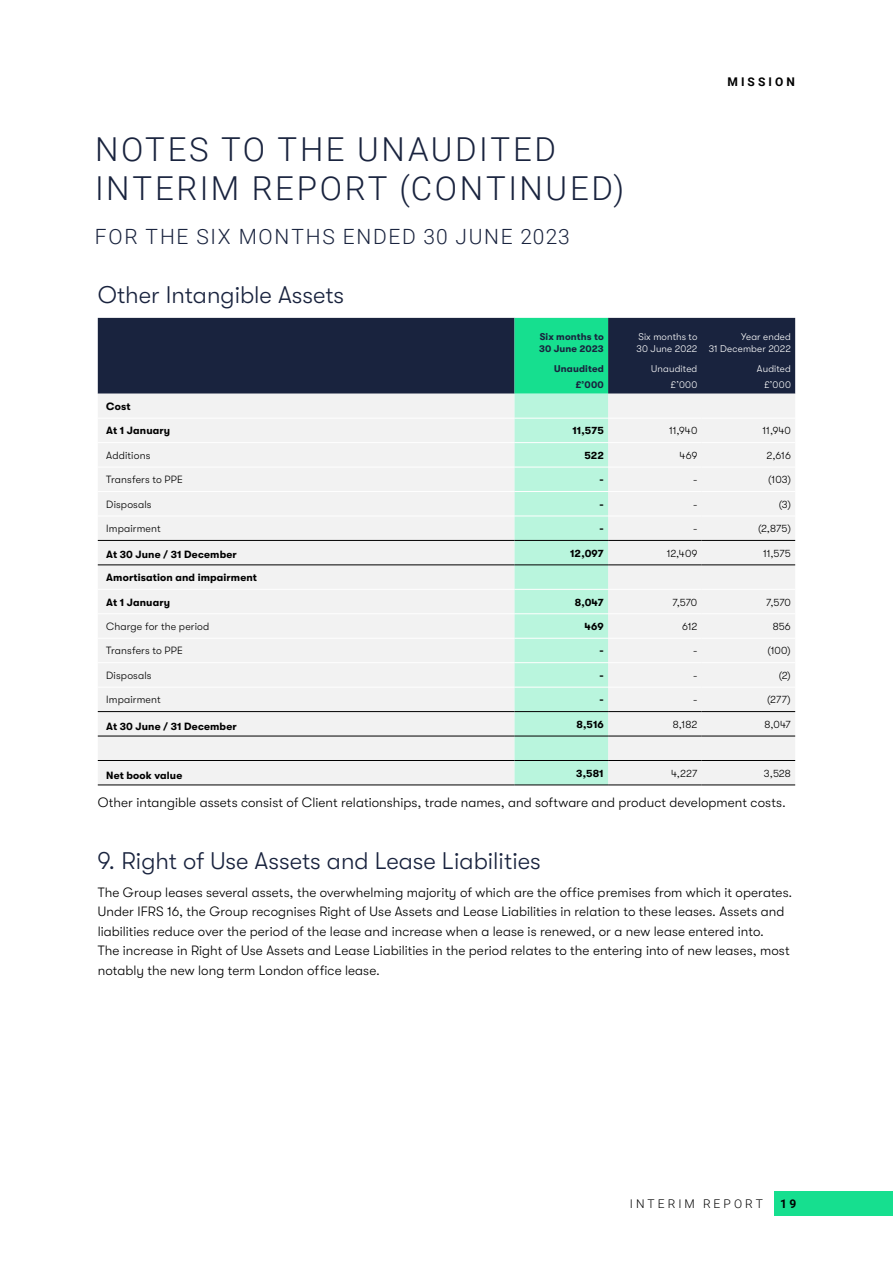
<style>
.page{position:relative;width:893px;height:1263px;background:#fff}
.page>*{position:absolute;margin:0;border:0;box-sizing:border-box;transform-origin:0 0}
.t1{font:300 33px/39.6px "Roboto";letter-spacing:.08em;color:#19233e}
.t2{font:300 24px "GT Walsheim";color:#19233e}
.t3{font:300 21px "Roboto";letter-spacing:.08em;color:#19233e}
.t4{font:300 13.5px/19.5px "GT Walsheim";letter-spacing:.005em;color:#000}
.t5{font:300 12px "Roboto";letter-spacing:.255em;color:#000}
.t6{font:700 12px "Roboto";letter-spacing:.255em;color:#000}
.t7{font:300 10.5px "GT Walsheim";letter-spacing:.01em;color:#000}
.t8{font:700 10.5px "GT Walsheim";letter-spacing:.01em;color:#000}
.t9{font:300 9.75px/12px "GT Walsheim";letter-spacing:.015em;color:#fff}
.t10{font:700 9.75px/12px "GT Walsheim";letter-spacing:.015em;color:#19233e}
</style>
<div class="page">
<div style="left:774px;top:1191px;width:119px;height:24px;background:#16df8f"></div>
<div style="left:98px;top:318px;width:697px;height:76px;background:#19233e"></div>
<div style="left:98px;top:394px;width:697px;height:391px;background:#f2f2f2"></div>
<svg style="left:514px;top:318px;width:94px;height:467px;background:#9ef0cf"></svg>
<hr style="left:98px;top:418px;width:416px;height:1px;background:#fff">
<hr style="left:514px;top:418px;width:94px;height:1px;background:#fff">
<hr style="left:608px;top:418px;width:94px;height:1px;background:#fff">
<hr style="left:702px;top:418px;width:93px;height:1px;background:#fff">
<hr style="left:98px;top:442px;width:416px;height:1px;background:#fff">
<hr style="left:514px;top:442px;width:94px;height:1px;background:#fff">
<hr style="left:608px;top:442px;width:94px;height:1px;background:#fff">
<hr style="left:702px;top:442px;width:93px;height:1px;background:#fff">
<hr style="left:98px;top:589px;width:416px;height:1px;background:#fff">
<hr style="left:514px;top:589px;width:94px;height:1px;background:#fff">
<hr style="left:608px;top:589px;width:94px;height:1px;background:#fff">
<hr style="left:702px;top:589px;width:93px;height:1px;background:#fff">
<hr style="left:98px;top:613px;width:416px;height:1px;background:#fff">
<hr style="left:514px;top:613px;width:94px;height:1px;background:#fff">
<hr style="left:608px;top:613px;width:94px;height:1px;background:#fff">
<hr style="left:702px;top:613px;width:93px;height:1px;background:#fff">
<hr style="left:98px;top:540px;width:416px;height:1px;background:#000">
<hr style="left:514px;top:540px;width:94px;height:1px;background:#000">
<hr style="left:608px;top:540px;width:94px;height:1px;background:#000">
<hr style="left:702px;top:540px;width:93px;height:1px;background:#000">
<hr style="left:98px;top:565px;width:416px;height:1px;background:#000">
<hr style="left:514px;top:565px;width:94px;height:1px;background:#000">
<hr style="left:608px;top:565px;width:94px;height:1px;background:#000">
<hr style="left:702px;top:565px;width:93px;height:1px;background:#000">
<hr style="left:98px;top:467px;width:416px;height:1px;background:#fff">
<hr style="left:514px;top:467px;width:94px;height:1px;background:#fff">
<hr style="left:608px;top:467px;width:94px;height:1px;background:#fff">
<hr style="left:702px;top:467px;width:93px;height:1px;background:#fff">
<hr style="left:98px;top:491px;width:416px;height:1px;background:#fff">
<hr style="left:514px;top:491px;width:94px;height:1px;background:#fff">
<hr style="left:608px;top:491px;width:94px;height:1px;background:#fff">
<hr style="left:702px;top:491px;width:93px;height:1px;background:#fff">
<hr style="left:98px;top:638px;width:416px;height:1px;background:#fff">
<hr style="left:514px;top:638px;width:94px;height:1px;background:#fff">
<hr style="left:608px;top:638px;width:94px;height:1px;background:#fff">
<hr style="left:702px;top:638px;width:93px;height:1px;background:#fff">
<hr style="left:98px;top:662px;width:416px;height:1px;background:#fff">
<hr style="left:514px;top:662px;width:94px;height:1px;background:#fff">
<hr style="left:608px;top:662px;width:94px;height:1px;background:#fff">
<hr style="left:702px;top:662px;width:93px;height:1px;background:#fff">
<hr style="left:98px;top:711px;width:416px;height:1px;background:#000">
<hr style="left:514px;top:711px;width:94px;height:1px;background:#000">
<hr style="left:608px;top:711px;width:94px;height:1px;background:#000">
<hr style="left:702px;top:711px;width:93px;height:1px;background:#000">
<hr style="left:98px;top:736px;width:416px;height:1px;background:#000">
<hr style="left:514px;top:736px;width:94px;height:1px;background:#000">
<hr style="left:608px;top:736px;width:94px;height:1px;background:#000">
<hr style="left:702px;top:736px;width:93px;height:1px;background:#000">
<hr style="left:98px;top:760px;width:416px;height:1px;background:#000">
<hr style="left:514px;top:760px;width:94px;height:1px;background:#000">
<hr style="left:608px;top:760px;width:94px;height:1px;background:#000">
<hr style="left:702px;top:760px;width:93px;height:1px;background:#000">
<hr style="left:98px;top:785px;width:416px;height:1px;background:#000">
<hr style="left:514px;top:785px;width:94px;height:1px;background:#000">
<hr style="left:608px;top:785px;width:94px;height:1px;background:#000">
<hr style="left:702px;top:785px;width:93px;height:1px;background:#000">
<hr style="left:98px;top:516px;width:416px;height:1px;background:#fff">
<hr style="left:514px;top:516px;width:94px;height:1px;background:#fff">
<hr style="left:608px;top:516px;width:94px;height:1px;background:#fff">
<hr style="left:702px;top:516px;width:93px;height:1px;background:#fff">
<hr style="left:98px;top:687px;width:416px;height:1px;background:#fff">
<hr style="left:514px;top:687px;width:94px;height:1px;background:#fff">
<hr style="left:608px;top:687px;width:94px;height:1px;background:#fff">
<hr style="left:702px;top:687px;width:93px;height:1px;background:#fff">
<h1 class="t1" style="left:95px;top:128px;width:531px">NOTES TO THE UNAUDITED<br>INTERIM REPORT (CONTINUED)</h1>
<h3 class="t3" style="left:95px;top:222px;width:476px">FOR THE SIX MONTHS ENDED 30 JUNE 2023</h3>
<h2 class="t2" style="left:98px;top:281px;width:248px">Other Intangible Assets</h2>
<p class="t6" style="left:727px;top:73px;width:69px">MISSION</p>
<p class="t10" style="left:539px;top:330px;width:66px">Six months to<br>30 June 2023</p>
<p class="t9" style="left:637px;top:331px;width:62px">Six months to<br>30 June 2022</p>
<p class="t9" style="left:709px;top:331px;width:84px;text-align:right">Year ended<br>31 December 2022</p>
<p class="t10" style="left:554px;top:363px;width:51px">Unaudited</p>
<p class="t9" style="left:651px;top:363px;width:48px">Unaudited</p>
<p class="t9" style="left:757px;top:363px;width:35px">Audited</p>
<p class="t10" style="left:576px;top:379px;width:30px">£’000</p>
<p class="t9" style="left:671px;top:379px;width:28px">£’000</p>
<p class="t9" style="left:764px;top:379px;width:28px">£’000</p>
<p class="t8" style="left:106px;top:400px;width:26px">Cost</p>
<p class="t8" style="left:106px;top:425px;width:65px">At 1 January</p>
<p class="t8" style="left:572px;top:425px;width:33px">11,575</p>
<p class="t7" style="left:669px;top:425px;width:30px">11,940</p>
<p class="t7" style="left:763px;top:425px;width:30px">11,940</p>
<p class="t7" style="left:106px;top:449px;width:46px">Additions</p>
<p class="t8" style="left:584px;top:449px;width:21px">522</p>
<p class="t7" style="left:680px;top:449px;width:19px">469</p>
<p class="t7" style="left:767px;top:449px;width:26px">2,616</p>
<p class="t7" style="left:106px;top:474px;width:78px">Transfers to PPE</p>
<p class="t8" style="left:599px;top:474px;width:6px">-</p>
<p class="t7" style="left:693px;top:474px;width:6px">-</p>
<p class="t7" style="left:768px;top:474px;width:24px">(103)</p>
<p class="t7" style="left:106px;top:498px;width:47px">Disposals</p>
<p class="t8" style="left:599px;top:498px;width:6px">-</p>
<p class="t7" style="left:693px;top:498px;width:6px">-</p>
<p class="t7" style="left:779px;top:498px;width:14px">(3)</p>
<p class="t7" style="left:106px;top:523px;width:56px">Impairment</p>
<p class="t8" style="left:599px;top:523px;width:6px">-</p>
<p class="t7" style="left:693px;top:523px;width:6px">-</p>
<p class="t7" style="left:758px;top:523px;width:34px">(2,875)</p>
<p class="t8" style="left:106px;top:549px;width:132px">At 30 June / 31 December</p>
<p class="t8" style="left:570px;top:547px;width:35px">12,097</p>
<p class="t7" style="left:667px;top:547px;width:32px">12,409</p>
<p class="t7" style="left:763px;top:547px;width:29px">11,575</p>
<p class="t8" style="left:106px;top:572px;width:152px">Amortisation and impairment</p>
<p class="t8" style="left:106px;top:596px;width:65px">At 1 January</p>
<p class="t8" style="left:575px;top:596px;width:31px">8,047</p>
<p class="t7" style="left:672px;top:596px;width:26px">7,570</p>
<p class="t7" style="left:766px;top:596px;width:26px">7,570</p>
<p class="t7" style="left:106px;top:620px;width:105px">Charge for the period</p>
<p class="t8" style="left:585px;top:620px;width:21px">469</p>
<p class="t7" style="left:682px;top:620px;width:17px">612</p>
<p class="t7" style="left:773px;top:620px;width:20px">856</p>
<p class="t7" style="left:106px;top:645px;width:78px">Transfers to PPE</p>
<p class="t8" style="left:599px;top:645px;width:6px">-</p>
<p class="t7" style="left:693px;top:645px;width:6px">-</p>
<p class="t7" style="left:767px;top:645px;width:25px">(100)</p>
<p class="t7" style="left:106px;top:669px;width:47px">Disposals</p>
<p class="t8" style="left:599px;top:669px;width:6px">-</p>
<p class="t7" style="left:693px;top:669px;width:6px">-</p>
<p class="t7" style="left:779px;top:669px;width:14px">(2)</p>
<p class="t7" style="left:106px;top:694px;width:56px">Impairment</p>
<p class="t8" style="left:599px;top:694px;width:6px">-</p>
<p class="t7" style="left:693px;top:694px;width:6px">-</p>
<p class="t7" style="left:767px;top:694px;width:25px">(277)</p>
<p class="t8" style="left:106px;top:720px;width:132px">At 30 June / 31 December</p>
<p class="t8" style="left:576px;top:718px;width:29px">8,516</p>
<p class="t7" style="left:673px;top:718px;width:26px">8,182</p>
<p class="t7" style="left:764px;top:718px;width:28px">8,047</p>
<p class="t8" style="left:106px;top:769px;width:78px">Net book value</p>
<p class="t8" style="left:576px;top:767px;width:29px">3,581</p>
<p class="t7" style="left:671px;top:767px;width:28px">4,227</p>
<p class="t7" style="left:764px;top:767px;width:28px">3,528</p>
<p class="t4" style="left:98px;top:793px;width:690px">Other intangible assets consist of Client relationships, trade names, and software and product development costs.</p>
<h2 class="t2" style="left:98px;top:847px;width:444px">9. Right of Use Assets and Lease Liabilities</h2>
<p class="t4" style="left:98px;top:882px;width:696px">The Group leases several assets, the overwhelming majority of which are the office premises from which it operates.<br>Under IFRS 16, the Group recognises Right of Use Assets and Lease Liabilities in relation to these leases. Assets and liabilities reduce over the period of the lease and increase when a lease is renewed, or a new lease entered into.<br>The increase in Right of Use Assets and Lease Liabilities in the period relates to the entering into of new leases, most notably the new long term London office lease.</p>
<p class="t5" style="left:630px;top:1195px;width:134px">INTERIM REPORT</p>
<p class="t6" style="left:780px;top:1195px;width:18px">19</p>
</div>
